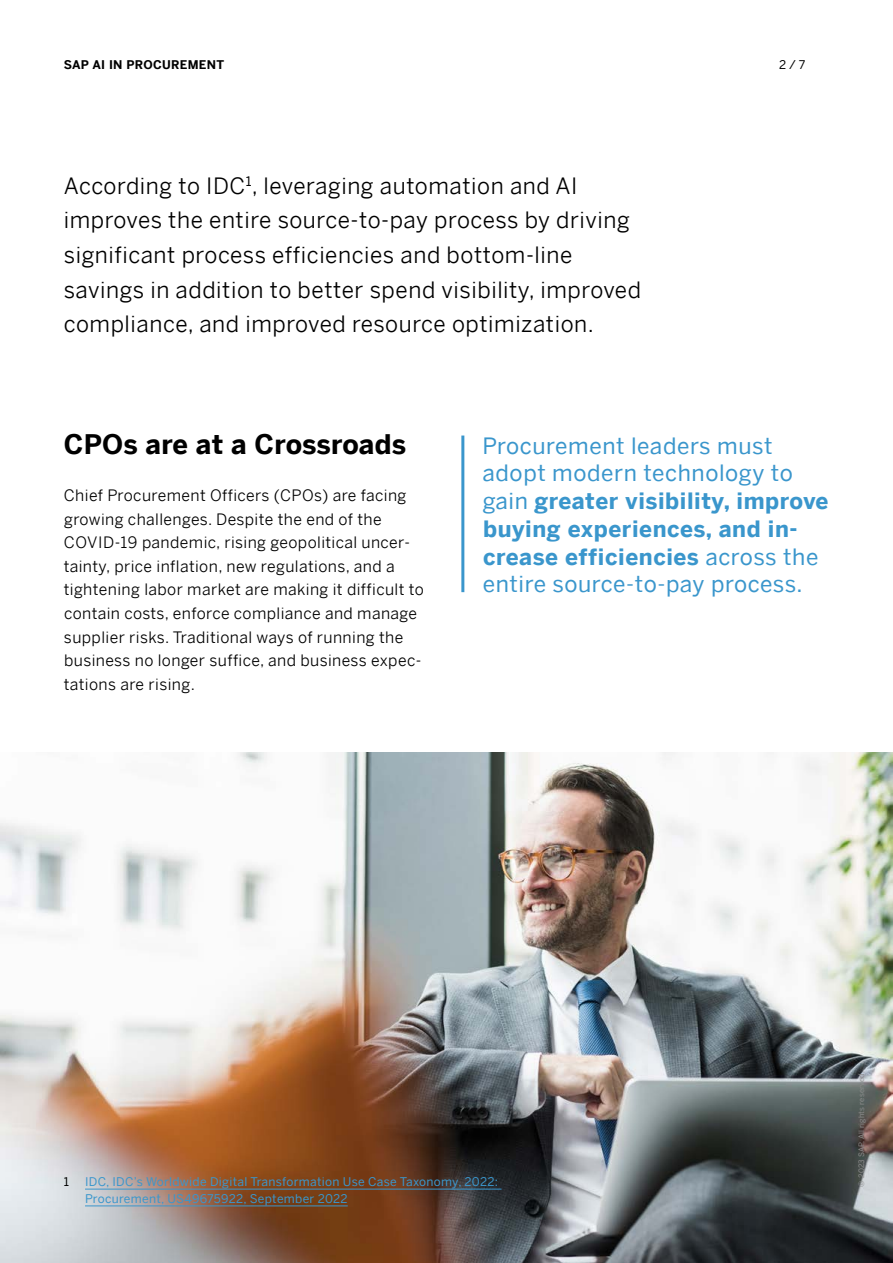
<style>
.page{position:relative;width:893px;height:1263px;background:#fff}
.page>*{position:absolute;margin:0;border:0;box-sizing:border-box;transform-origin:0 0}
.t1{font:700 27px "Benton Sans";letter-spacing:.01em;color:#000}
.t2{font:22.5px/34.7px "Benton Sans";letter-spacing:.025em;color:#000}
.t3{font:22.5px/27.8px "Benton Sans";letter-spacing:.025em;color:#3a96cc}
.t4{font:15.75px/23.7px "Benton Sans";letter-spacing:.025em;color:#000}
.t5{font:12px/16.8px "Benton Sans";letter-spacing:.025em;color:#3a96cc}
.t6{font:700 12px "Benton Sans";letter-spacing:.025em;color:#000}
.t7{font:12px "Benton Sans";color:#000}
.t8{font:7.5px "Benton Sans";letter-spacing:.025em;color:#8d8d8d}
.s1{font-weight:700}
</style>
<div class="page">
<img style="left:0;top:753px;width:893px;height:510px">
<hr style="left:85px;top:1189px;width:417px;height:1px;background:#3a96cc">
<hr style="left:85px;top:1205px;width:263px;height:1px;background:#3a96cc">
<hr style="left:461px;top:435px;width:3px;height:157px;background:#3a96cc">
<p class="t6" style="left:64px;top:54px;width:162px">SAP AI IN PROCUREMENT</p>
<p class="t7" style="left:779px;top:54px;width:28px">2 / 7</p>
<p class="t2" style="left:64px;top:165px;width:579px">According to IDC<sup>1</sup>, leveraging automation and AI improves the entire source-to-pay process by driving significant process efficiencies and bottom-line savings in addition to better spend visibility, improved compliance, and improved resource optimization.</p>
<h1 class="t1" style="left:64px;top:420px;width:344px">CPOs are at a Crossroads</h1>
<p class="t4" style="left:64px;top:481px;width:362px">Chief Procurement Officers (CPOs) are facing growing challenges. Despite the end of the COVID-19 pandemic, rising geopolitical uncer&shy;tainty, price inflation, new regulations, and a tightening labor market are making it difficult to contain costs, enforce compliance and manage supplier risks. Traditional ways of running the business no longer suffice, and business expec&shy;tations are rising.</p>
<h2 class="t3" style="left:482px;top:429px;width:347px">Procurement leaders must adopt modern technology to gain <span class="s1">greater visibility, improve buying experiences, and in&shy;crease efficiencies</span> across the entire source-to-pay process.</h2>
<p class="t7" style="left:64px;top:1171px;width:7px">1</p>
<p class="t5" style="left:85px;top:1172px;width:415px">IDC, IDC’s Worldwide Digital Transformation Use Case Taxonomy, 2022:<br>Procurement, US49675922, September 2022</p>
<p class="t8" style="left:855px;top:1186px;width:117px;rotate:-90deg">© 2023 SAP. All rights reserved.</p>
</div>
